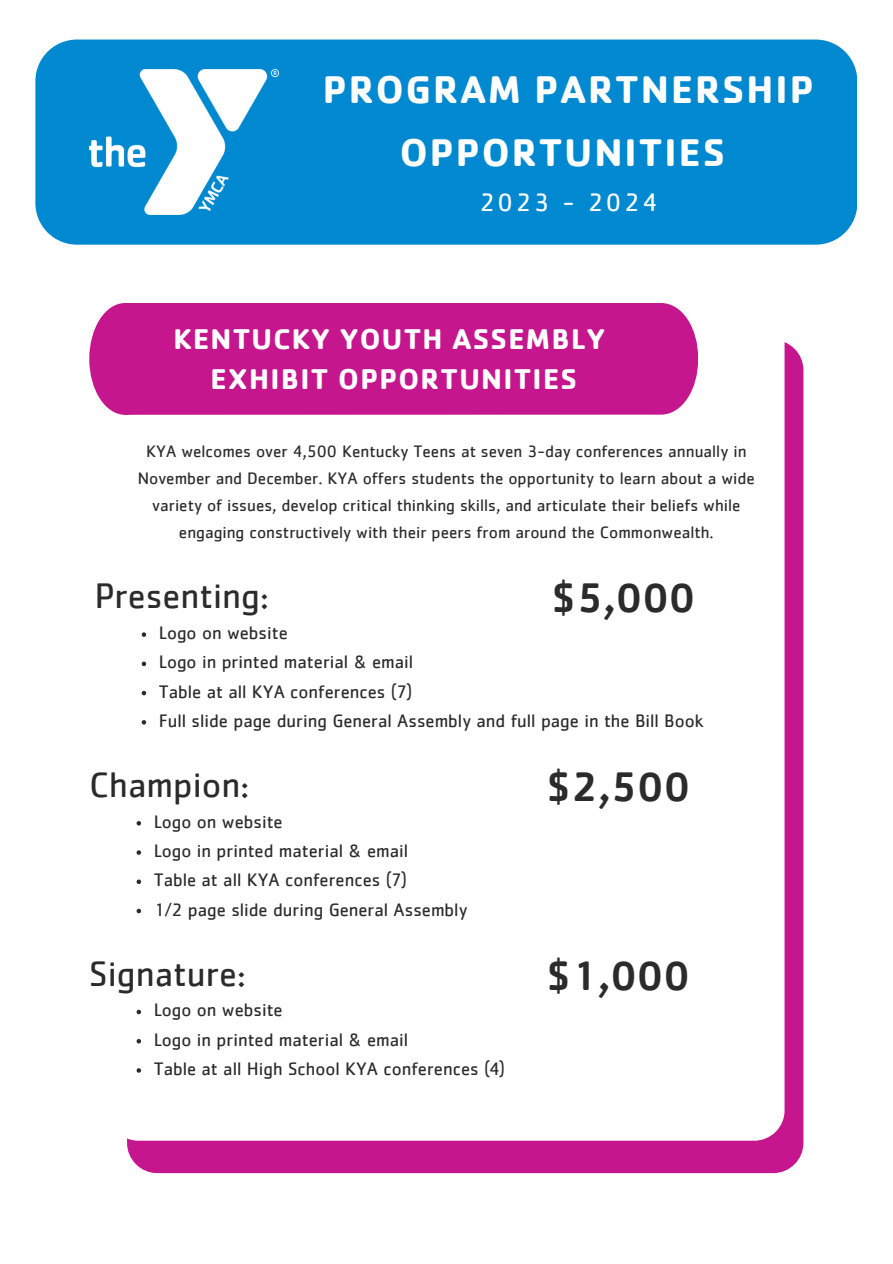
<style>
.page{position:relative;width:893px;height:1264px;background:#fff}
.page>*{position:absolute;margin:0;border:0;box-sizing:border-box;transform-origin:0 0}
.t1{font:500 42.6px "Cachet";color:#2b2b2b}
.t2{font:700 39.75px/63px "Cachet";letter-spacing:.05em;color:#fff;text-align:center}
.t3{font:36.6px "Cachet";color:#2b2b2b}
.t4{font:700 29.4px "Cachet";letter-spacing:.045em;color:#fff}
.t5{font:26.25px "Cachet";letter-spacing:.11em;color:#fff}
.t6{font:18.6px "Cachet";color:#2b2b2b}
.t7{font:17.1px/27px "Cachet";color:#2b2b2b;text-align:center}
</style>
<div class="page">
<div style="left:127px;top:340px;width:676px;height:833px;background:#c6168d;border-radius:30px"></div>
<div style="left:108px;top:296px;width:676px;height:844px;background:#fff;border-radius:30px"></div>
<div style="left:161px;top:303px;width:537px;height:112px;background:#c6168d"></div>
<svg style="left:89px;top:303px;width:72px;height:112px;background:#cc319a"></svg>
<div style="left:35px;top:40px;width:822px;height:205px;background:#0089d0"></div>
<img style="left:89px;top:70px;width:189px;height:145px">
<svg style="left:142px;top:632px;width:4px;height:5px"></svg>
<svg style="left:142px;top:661px;width:4px;height:5px"></svg>
<svg style="left:142px;top:691px;width:4px;height:4px"></svg>
<svg style="left:142px;top:720px;width:4px;height:4px"></svg>
<svg style="left:136px;top:821px;width:5px;height:4px"></svg>
<svg style="left:136px;top:850px;width:5px;height:4px"></svg>
<svg style="left:136px;top:879px;width:5px;height:5px"></svg>
<svg style="left:136px;top:908px;width:5px;height:5px"></svg>
<svg style="left:136px;top:1009px;width:5px;height:5px"></svg>
<svg style="left:136px;top:1039px;width:5px;height:4px"></svg>
<svg style="left:136px;top:1068px;width:5px;height:4px"></svg>
<p class="t2" style="left:322px;top:56px;width:492px">PROGRAM PARTNERSHIP<br>OPPORTUNITIES</p>
<p class="t5" style="left:479px;top:191px;width:179px">2023 - 2024</p>
<p class="t4" style="left:174px;top:320px;width:433px">KENTUCKY YOUTH ASSEMBLY</p>
<p class="t4" style="left:210px;top:360px;width:368px">EXHIBIT OPPORTUNITIES</p>
<p class="t7" style="left:138px;top:438px;width:618px">KYA welcomes over 4,500 Kentucky Teens at seven 3-day conferences annually in November and December. KYA offers students the opportunity to learn about a wide variety of issues, develop critical thinking skills, and articulate their beliefs while engaging constructively with their peers from around the Commonwealth.</p>
<p class="t1" style="left:551px;top:570px;width:145px">$5,000</p>
<p class="t3" style="left:94px;top:579px;width:176px">Presenting:</p>
<p class="t6" style="left:159px;top:624px;width:130px">Logo on website</p>
<p class="t6" style="left:159px;top:653px;width:256px">Logo in printed material &amp; email</p>
<p class="t6" style="left:159px;top:683px;width:255px">Table at all KYA conferences (7)</p>
<p class="t6" style="left:159px;top:712px;width:546px">Full slide page during General Assembly and full page in the Bill Book</p>
<p class="t3" style="left:89px;top:768px;width:161px">Champion:</p>
<p class="t1" style="left:546px;top:758px;width:145px">$2,500</p>
<p class="t6" style="left:154px;top:813px;width:130px">Logo on website</p>
<p class="t6" style="left:154px;top:842px;width:256px">Logo in printed material &amp; email</p>
<p class="t6" style="left:154px;top:871px;width:255px">Table at all KYA conferences (7)</p>
<p class="t6" style="left:154px;top:900px;width:315px">1/2 page slide during General Assembly</p>
<p class="t3" style="left:89px;top:956px;width:158px">Signature:</p>
<p class="t1" style="left:546px;top:947px;width:145px">$1,000</p>
<p class="t6" style="left:154px;top:1001px;width:130px">Logo on website</p>
<p class="t6" style="left:154px;top:1031px;width:256px">Logo in printed material &amp; email</p>
<p class="t6" style="left:154px;top:1060px;width:352px">Table at all High School KYA conferences (4)</p>
</div>
